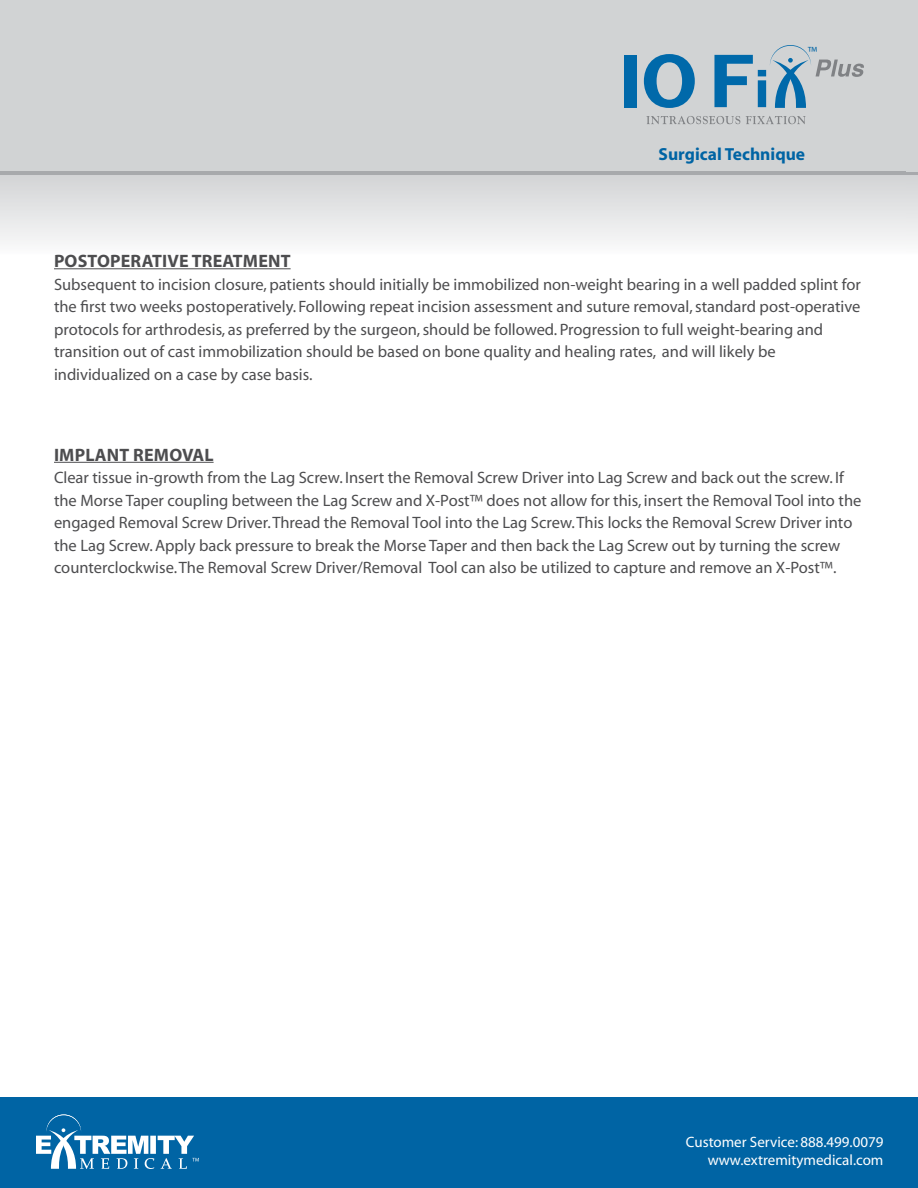
<style>
.page{position:relative;width:918px;height:1188px;background:#fff}
.page>*{position:absolute;margin:0;border:0;box-sizing:border-box;transform-origin:0 0}
.t1{font:700 18px "Myriad";letter-spacing:.01em;color:#4d4d4f}
.t2{font:700 17.55px "Myriad";color:#0064a4}
.t3{font:16.5px/22.5px "Myriad";color:#4d4d4f}
.t4{font:15px/18px "Myriad";color:#fff;text-align:right}
.t5{font:12px "Myriad";color:#0064a4}
</style>
<div class="page">
<div style="left:0;top:174px;width:918px;height:83px;background:linear-gradient(to bottom,#d1d3d4,#fdfdfd)"></div>
<div style="left:0;top:1098px;width:918px;height:90px;background:#0064a4"></div>
<div style="left:0;top:0;width:918px;height:172px;background:#d1d3d4"></div>
<hr style="left:0;top:172px;width:918px;height:3px;background:#a7a9ac">
<hr style="left:54px;top:268px;width:237px;height:1px;background:#4d4d4f">
<hr style="left:54px;top:462px;width:160px;height:1px;background:#4d4d4f">
<svg style="left:906px;top:175px;width:12px;height:82px"></svg>
<svg style="left:646px;top:116px;width:94px;height:8px"></svg>
<svg style="left:746px;top:116px;width:60px;height:8px"></svg>
<div style="left:625px;top:55px;width:12px;height:52px;background:#0069aa"></div>
<svg style="left:644px;top:54px;width:51px;height:54px"></svg>
<svg style="left:714px;top:45px;width:150px;height:63px"></svg>
<svg style="left:36px;top:1114px;width:163px;height:55px"></svg>
<p class="t5" style="left:808px;top:45px;width:11px">™</p>
<p class="t2" style="left:659px;top:145px;width:148px">Surgical Technique</p>
<p class="t1" style="left:54px;top:252px;width:238px">POSTOPERATIVE TREATMENT</p>
<p class="t3" style="left:54px;top:273px;width:809px">Subsequent to incision closure, patients should initially be immobilized non-weight bearing in a well padded splint for the first two weeks postoperatively. Following repeat incision assessment and suture removal, standard post-operative protocols for arthrodesis, as preferred by the surgeon, should be followed. Progression to full weight-bearing and transition out of cast immobilization should be based on bone quality and healing rates, and will likely be individualized on a case by case basis.</p>
<p class="t1" style="left:54px;top:445px;width:161px">IMPLANT REMOVAL</p>
<p class="t3" style="left:54px;top:467px;width:809px">Clear tissue in-growth from the Lag Screw. Insert the Removal Screw Driver into Lag Screw and back out the screw. If the Morse Taper coupling between the Lag Screw and X-Post™ does not allow for this, insert the Removal Tool into the engaged Removal Screw Driver. Thread the Removal Tool into the Lag Screw. This locks the Removal Screw Driver into the Lag Screw. Apply back pressure to break the Morse Taper and then back the Lag Screw out by turning the screw counterclockwise. The Removal Screw Driver/Removal Tool can also be utilized to capture and remove an X-Post™.</p>
<p class="t4" style="left:686px;top:1134px;width:199px">Customer Service: 888.499.0079 www.extremitymedical.com</p>
</div>
